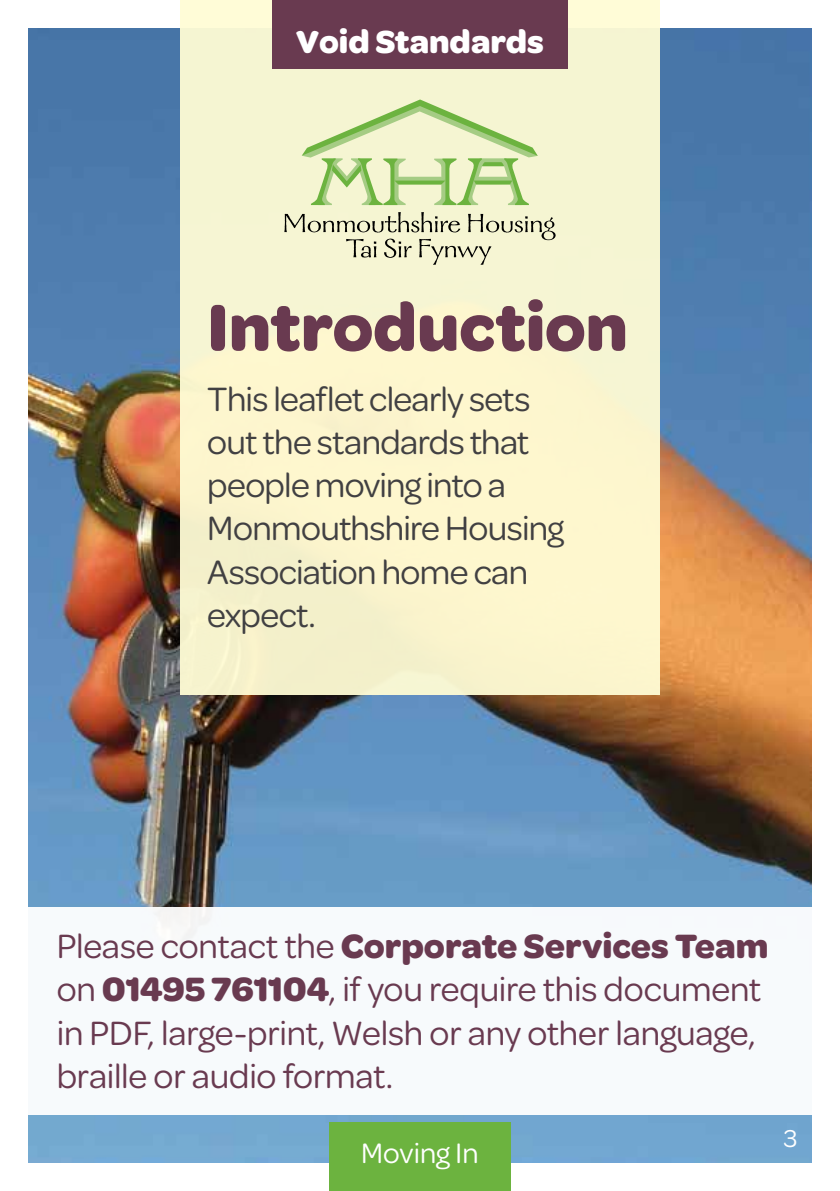
<style>
.page{position:relative;width:840px;height:1191px;background:#fff}
.page>*{position:absolute;margin:0;border:0;box-sizing:border-box;transform-origin:0 0}
.t1{font:700 70px "Omnes";letter-spacing:-.005em;color:#693a50}
.t2{font:36px/43.2px "Omnes";letter-spacing:-.005em;color:#693a50}
.t3{font:36px/43.2px "Omnes";letter-spacing:-.02em;color:#414042}
.t4{font:700 34px "Omnes";color:#fff}
.t5{font:30px "Omnes";color:#fff}
.t6{font:26px "Omnes";color:#fff}
.s1{font-weight:700}
</style>
<div class="page">
<img style="left:28px;top:28px;width:783px;height:1134px">
<div style="left:180px;top:0;width:479px;height:694px;background:#f9f5ce"></div>
<div style="left:28px;top:907px;width:783px;height:207px;background:#f7fafc"></div>
<svg style="left:301px;top:99px;width:236px;height:106px"></svg>
<svg style="left:284px;top:212px;width:271px;height:53px"></svg>
<div style="left:329px;top:1123px;width:181px;height:68px;background:#6cb33f"></div>
<div style="left:272px;top:0;width:295px;height:68px;background:#693a50"></div>
<p class="t4" style="left:296px;top:17px;width:249px">Void Standards</p>
<h1 class="t1" style="left:207px;top:278px;width:422px">Introduction</h1>
<p class="t3" style="left:207px;top:375px;width:358px">This leaflet clearly sets out the standards that people moving into a<br>Monmouthshire Housing<br>Association home can expect.</p>
<p class="t2" style="left:57px;top:922px;width:712px">Please contact the <span class="s1">Corporate Services Team </span>on <span class="s1">01495 761104</span>, if you require this document in PDF, large-print, Welsh or any other language, braille or audio format.</p>
<p class="t5" style="left:361px;top:1132px;width:119px">Moving In</p>
<p class="t6" style="left:783px;top:1121px;width:15px">3</p>
</div>
